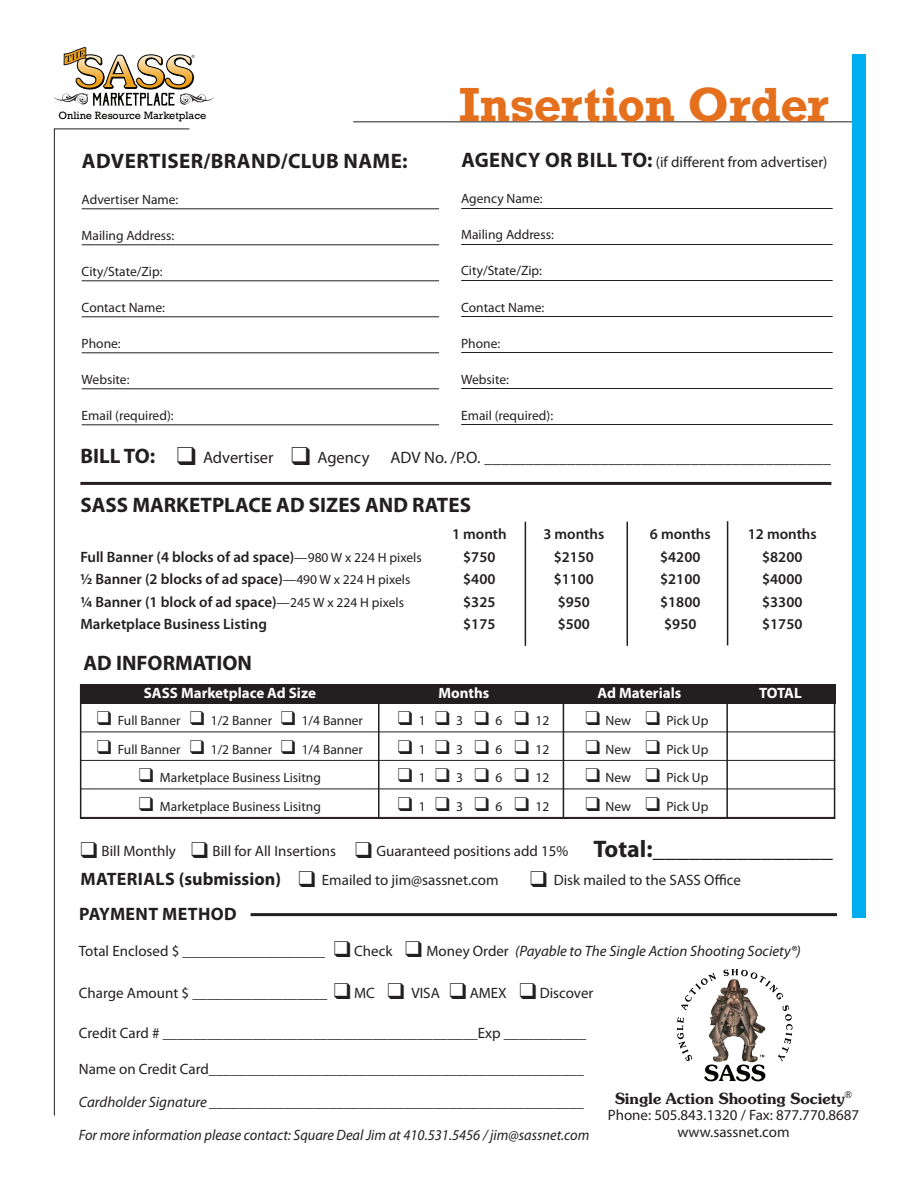
<style>
.page{position:relative;width:918px;height:1188px;background:#fff}
.page>*{position:absolute;margin:0;border:0;box-sizing:border-box;transform-origin:0 0}
.t1{font:700 45px "Rockwell";letter-spacing:-.005em;color:#e4701e}
.t2{font:700 21px "Myriad Pro";color:#231f20}
.t3{font:700 21px "Myriad Pro";letter-spacing:.02em;color:#231f20}
.t4{font:700 18px "Myriad Pro";letter-spacing:.02em;color:#231f20}
.t5{font:16.5px "Myriad Pro";color:#231f20}
.t6{font:15px/16.5px "Myriad Pro";color:#231f20;text-align:center}
.t7{font:600 15px "Myriad Pro";color:#231f20}
.t8{font:italic 15px "Myriad Pro";color:#231f20;scale:.96 1}
.t9{font:italic 15px "Myriad Pro";color:#231f20}
.t10{font:700 15px "Myriad Pro";color:#fff}
.t11{font:600 15px "Souvenir SSK";color:#231f20}
.t12{font:13.5px "Myriad Pro";color:#231f20}
.t13{font:10.8px "Rockwell";color:#040503}
.s1{font-weight:700;font-size:21px}
.s2{font-weight:400;font-size:13.5px}
.s3{font-weight:700;font-size:24px}
.s4{font-weight:700;font-size:18px}
.s5{font-style:italic}
</style>
<div class="page">
<hr style="left:353px;top:121px;width:509px;height:1px;background:#231f20">
<div style="left:853px;top:54px;width:13px;height:864px;background:#00aeef"></div>
<hr style="left:80px;top:482px;width:751px;height:3px;background:#231f20">
<hr style="left:82px;top:208px;width:357px;height:1px;background:#231f20">
<hr style="left:82px;top:244px;width:357px;height:1px;background:#231f20">
<hr style="left:82px;top:280px;width:357px;height:1px;background:#231f20">
<hr style="left:82px;top:316px;width:357px;height:1px;background:#231f20">
<hr style="left:82px;top:352px;width:357px;height:1px;background:#231f20">
<hr style="left:82px;top:388px;width:357px;height:1px;background:#231f20">
<hr style="left:82px;top:424px;width:357px;height:1px;background:#231f20">
<hr style="left:461px;top:208px;width:372px;height:1px;background:#231f20">
<hr style="left:461px;top:244px;width:372px;height:1px;background:#231f20">
<hr style="left:461px;top:280px;width:372px;height:1px;background:#231f20">
<hr style="left:461px;top:316px;width:372px;height:1px;background:#231f20">
<hr style="left:461px;top:352px;width:372px;height:1px;background:#231f20">
<hr style="left:461px;top:388px;width:372px;height:1px;background:#231f20">
<hr style="left:461px;top:424px;width:372px;height:1px;background:#231f20">
<hr style="left:251px;top:913px;width:586px;height:3px;background:#231f20">
<svg style="left:54px;top:128px;width:136px;height:988px"></svg>
<svg style="left:677px;top:969px;width:116px;height:112px"></svg>
<svg style="left:54px;top:47px;width:160px;height:59px"></svg>
<div style="left:80px;top:684px;width:755px;height:135px;border:2px solid #231f20"></div>
<div style="left:80px;top:684px;width:755px;height:20px;background:#231f20"></div>
<hr style="left:80px;top:732px;width:755px;height:1px;background:#231f20">
<hr style="left:80px;top:760px;width:755px;height:1px;background:#231f20">
<hr style="left:80px;top:789px;width:755px;height:1px;background:#231f20">
<hr style="left:80px;top:817px;width:755px;height:1px;background:#231f20">
<hr style="left:378px;top:685px;width:2px;height:133px;background:#231f20">
<hr style="left:563px;top:685px;width:1px;height:133px;background:#231f20">
<hr style="left:726px;top:686px;width:2px;height:132px;background:#231f20">
<hr style="left:525px;top:522px;width:1px;height:124px;background:#231f20">
<hr style="left:627px;top:522px;width:1px;height:124px;background:#231f20">
<hr style="left:727px;top:521px;width:1px;height:124px;background:#231f20">
<p class="t13" style="left:58px;top:109px;width:149px">Online Resource Marketplace</p>
<h2 class="t3" style="left:82px;top:147px;width:327px">ADVERTISER/BRAND/CLUB NAME:</h2>
<p class="t12" style="left:82px;top:191px;width:98px">Advertiser Name:</p>
<p class="t12" style="left:82px;top:227px;width:94px">Mailing Address:</p>
<p class="t12" style="left:82px;top:263px;width:82px">City/State/Zip:</p>
<p class="t12" style="left:82px;top:299px;width:85px">Contact Name:</p>
<p class="t12" style="left:82px;top:335px;width:41px">Phone:</p>
<p class="t12" style="left:82px;top:371px;width:49px">Website:</p>
<p class="t12" style="left:82px;top:407px;width:93px">Email (required):</p>
<h1 class="t1" style="left:460px;top:76px;width:371px">Insertion Order</h1>
<p class="t6" style="left:461px;top:154px;width:368px"><span class="s1">AGENCY OR BILL TO:</span> (if different from advertiser)</p>
<p class="t12" style="left:461px;top:191px;width:83px">Agency Name:</p>
<p class="t12" style="left:461px;top:227px;width:94px">Mailing Address:</p>
<p class="t12" style="left:461px;top:263px;width:82px">City/State/Zip:</p>
<p class="t12" style="left:461px;top:299px;width:85px">Contact Name:</p>
<p class="t12" style="left:461px;top:335px;width:41px">Phone:</p>
<p class="t12" style="left:461px;top:371px;width:49px">Website:</p>
<p class="t12" style="left:461px;top:407px;width:93px">Email (required):</p>
<p class="t5" style="left:80px;top:448px;width:291px"><span class="s1">BILL TO:</span> ❑ Advertiser ❑ Agency</p>
<p class="t5" style="left:390px;top:448px;width:442px">ADV No. /P.O. __________________________________________</p>
<h2 class="t2" style="left:80px;top:492px;width:392px">SASS MARKETPLACE AD SIZES AND RATES</h2>
<p class="t7" style="left:452px;top:525px;width:56px">1 month</p>
<p class="t7" style="left:543px;top:525px;width:62px">3 months</p>
<p class="t7" style="left:650px;top:525px;width:62px">6 months</p>
<p class="t7" style="left:748px;top:525px;width:70px">12 months</p>
<p class="t7" style="left:80px;top:547px;width:343px">Full Banner (4 blocks of ad space)<span class="s2">—980 W x 224 H pixels</span></p>
<p class="t7" style="left:463px;top:547px;width:34px">$750</p>
<p class="t7" style="left:554px;top:547px;width:42px">$2150</p>
<p class="t7" style="left:660px;top:547px;width:42px">$4200</p>
<p class="t7" style="left:762px;top:547px;width:42px">$8200</p>
<p class="t7" style="left:80px;top:570px;width:332px">½ Banner (2 blocks of ad space)<span class="s2">—490 W x 224 H pixels</span></p>
<p class="t7" style="left:463px;top:570px;width:34px">$400</p>
<p class="t7" style="left:554px;top:570px;width:42px">$1100</p>
<p class="t7" style="left:660px;top:570px;width:42px">$2100</p>
<p class="t7" style="left:762px;top:570px;width:42px">$4000</p>
<p class="t7" style="left:80px;top:592px;width:325px">¼ Banner (1 block of ad space)<span class="s2">—245 W x 224 H pixels</span></p>
<p class="t7" style="left:463px;top:592px;width:34px">$325</p>
<p class="t7" style="left:558px;top:592px;width:34px">$950</p>
<p class="t7" style="left:660px;top:592px;width:42px">$1800</p>
<p class="t7" style="left:762px;top:592px;width:42px">$3300</p>
<p class="t7" style="left:80px;top:615px;width:188px">Marketplace Business Listing</p>
<p class="t7" style="left:463px;top:615px;width:34px">$175</p>
<p class="t7" style="left:558px;top:615px;width:34px">$500</p>
<p class="t7" style="left:664px;top:615px;width:34px">$950</p>
<p class="t7" style="left:762px;top:615px;width:42px">$1750</p>
<h2 class="t2" style="left:83px;top:649px;width:170px">AD INFORMATION</h2>
<p class="t10" style="left:144px;top:684px;width:174px">SASS Marketplace Ad Size</p>
<p class="t10" style="left:438px;top:684px;width:52px">Months</p>
<p class="t10" style="left:597px;top:684px;width:85px">Ad Materials</p>
<p class="t10" style="left:759px;top:684px;width:44px">TOTAL</p>
<p class="t12" style="left:97px;top:713px;width:268px">❑ Full Banner ❑ 1/2 Banner ❑ 1/4 Banner</p>
<p class="t12" style="left:398px;top:713px;width:153px">❑1 ❑3 ❑6 ❑12</p>
<p class="t12" style="left:585px;top:713px;width:124px">❑ New ❑ Pick Up</p>
<p class="t12" style="left:97px;top:741px;width:268px">❑ Full Banner ❑ 1/2 Banner ❑ 1/4 Banner</p>
<p class="t12" style="left:398px;top:741px;width:153px">❑1 ❑3 ❑6 ❑12</p>
<p class="t12" style="left:585px;top:741px;width:124px">❑ New ❑ Pick Up</p>
<p class="t12" style="left:139px;top:770px;width:184px">❑ Marketplace Business Lisitng</p>
<p class="t12" style="left:398px;top:770px;width:153px">❑1 ❑3 ❑6 ❑12</p>
<p class="t12" style="left:585px;top:770px;width:124px">❑ New ❑ Pick Up</p>
<p class="t12" style="left:139px;top:798px;width:184px">❑ Marketplace Business Lisitng</p>
<p class="t12" style="left:398px;top:798px;width:153px">❑1 ❑3 ❑6 ❑12</p>
<p class="t12" style="left:585px;top:798px;width:124px">❑ New ❑ Pick Up</p>
<p class="t6" style="left:80px;top:843px;width:754px">❑ Bill Monthly ❑ Bill for All Insertions ❑ Guaranteed positions add 15% <span class="s3">Total:_______________</span></p>
<p class="t6" style="left:81px;top:872px;width:420px"><span class="s4">MATERIALS (submission)</span> ❑ Emailed to jim@sassnet.com</p>
<p class="t6" style="left:530px;top:872px;width:212px">❑ Disk mailed to the SASS Office</p>
<p class="t4" style="left:79px;top:902px;width:159px">PAYMENT METHOD</p>
<p class="t6" style="left:79px;top:942px;width:724px">Total Enclosed $ ___________________ ❑ Check ❑ Money Order <span class="s5">(Payable to The Single Action Shooting Society®)</span></p>
<p class="t6" style="left:79px;top:984px;width:516px">Charge Amount $ __________________ ❑ MC ❑ VISA ❑ AMEX ❑ Discover</p>
<p class="t6" style="left:79px;top:1025px;width:509px">Credit Card # __________________________________________Exp ___________</p>
<p class="t6" style="left:79px;top:1061px;width:507px">Name on Credit Card__________________________________________________</p>
<p class="t9" style="left:79px;top:1093px;width:507px">Cardholder Signature __________________________________________________</p>
<p class="t11" style="left:615px;top:1089px;width:239px">Single Action Shooting Society<sup>®</sup></p>
<p class="t6" style="left:608px;top:1107px;width:253px">Phone: 505.843.1320 / Fax: 877.770.8687 www.sassnet.com</p>
<p class="t8" style="left:79px;top:1125px;width:533px">For more information please contact: Square Deal Jim at 410.531.5456 / jim@sassnet.com</p>
</div>
